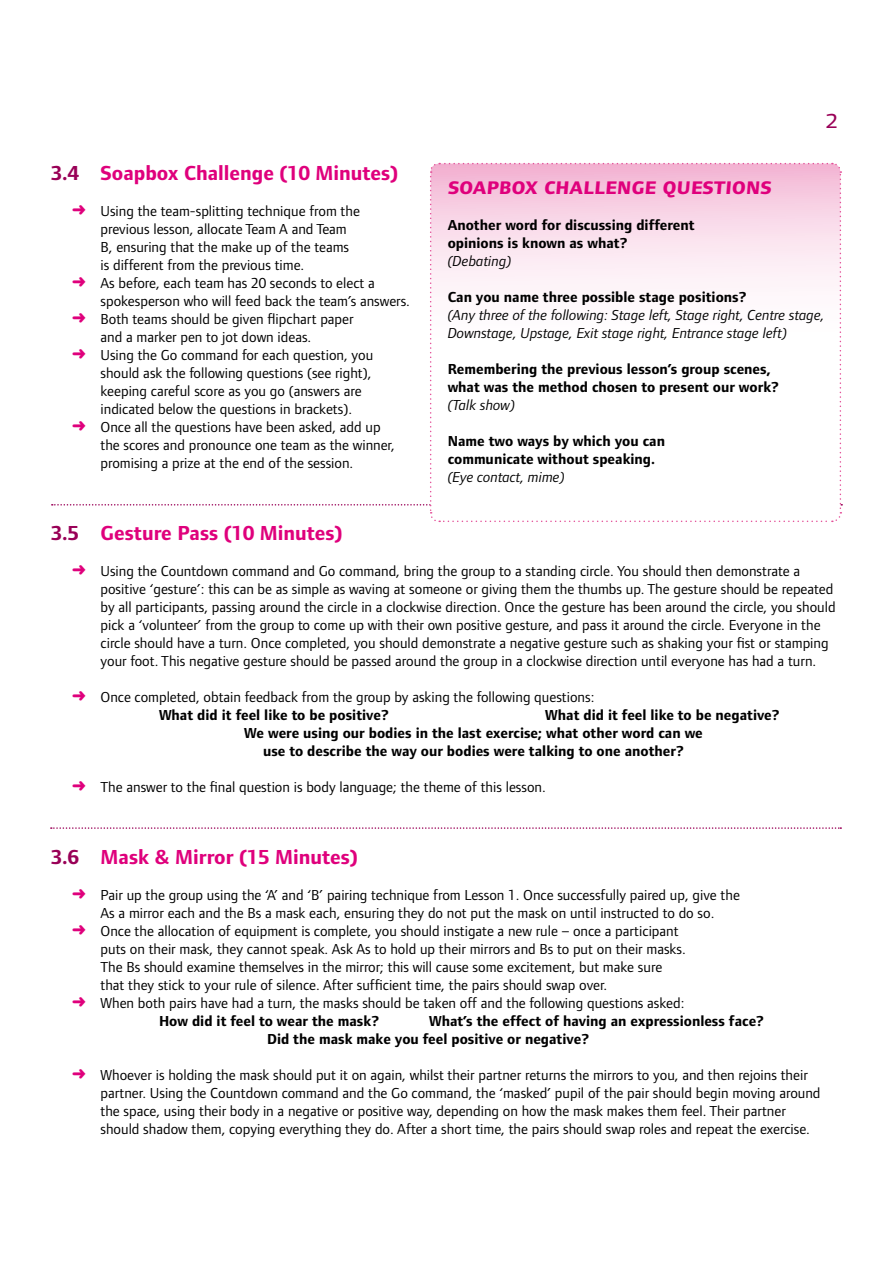
<style>
.page{position:relative;width:893px;height:1263px;background:#fff}
.page>*{position:absolute;margin:0;border:0;box-sizing:border-box;transform-origin:0 0}
.t1{font:27px "Foundry Form Sans Book SC";color:#990057}
.t2{font:24px "Foundry Form Sans Bold SC";color:#df007c}
.t3{font:700 21px "Foundry Form Sans";color:#df007c}
.t4{font:15px/18px "Foundry Form Sans";color:#000}
.t5{font:700 15px/18px "Foundry Form Sans";color:#000}
.t6{font:italic 15px/18px "Foundry Form Sans";color:#000}
.s1{color:#990057}
.s2{color:#df007c}
.s3{font-weight:700}
</style>
<div class="page">
<svg style="left:52px;top:162px;width:790px;height:361px"></svg>
<svg style="left:51px;top:827px;width:790px;height:2px"></svg>
<h3 class="t3" style="left:51px;top:161px;width:349px"><span class="s1">3.4</span> Soapbox Challenge (10 Minutes)</h3>
<p class="t4" style="left:72px;top:202px;width:289px"><span class="s2">➜</span> Using the team-splitting technique from the</p>
<p class="t4" style="left:101px;top:220px;width:248px">previous lesson, allocate Team A and Team</p>
<p class="t4" style="left:101px;top:238px;width:250px">B, ensuring that the make up of the teams</p>
<p class="t4" style="left:101px;top:256px;width:205px">is different from the previous time.</p>
<p class="t4" style="left:72px;top:274px;width:304px"><span class="s2">➜</span> As before, each team has 20 seconds to elect a</p>
<p class="t4" style="left:101px;top:292px;width:311px">spokesperson who will feed back the team’s answers.</p>
<p class="t4" style="left:72px;top:310px;width:283px"><span class="s2">➜</span> Both teams should be given flipchart paper</p>
<p class="t4" style="left:101px;top:328px;width:212px">and a marker pen to jot down ideas.</p>
<p class="t4" style="left:72px;top:346px;width:302px"><span class="s2">➜</span> Using the Go command for each question, you</p>
<p class="t4" style="left:101px;top:364px;width:273px">should ask the following questions (see right),</p>
<p class="t4" style="left:101px;top:382px;width:263px">keeping careful score as you go (answers are</p>
<p class="t4" style="left:101px;top:400px;width:253px">indicated below the questions in brackets).</p>
<p class="t4" style="left:72px;top:418px;width:310px"><span class="s2">➜</span> Once all the questions have been asked, add up</p>
<p class="t4" style="left:101px;top:436px;width:296px">the scores and pronounce one team as the winner,</p>
<p class="t4" style="left:101px;top:454px;width:254px">promising a prize at the end of the session.</p>
<h1 class="t1" style="left:826px;top:103px;width:13px">2</h1>
<h2 class="t2" style="left:448px;top:172px;width:327px">soapbox challenge questions</h2>
<p class="t5" style="left:448px;top:216px;width:249px">Another word for discussing different opinions is known as what?</p>
<p class="t6" style="left:448px;top:251px;width:65px">(Debating)</p>
<p class="t5" style="left:448px;top:288px;width:300px">Can you name three possible stage positions?</p>
<p class="t6" style="left:448px;top:305px;width:378px">(Any three of the following: Stage left, Stage right, Centre stage,<br>Downstage, Upstage, Exit stage right, Entrance stage left)</p>
<p class="t5" style="left:448px;top:360px;width:333px">Remembering the previous lesson’s group scenes, what was the method chosen to present our work?</p>
<p class="t6" style="left:448px;top:395px;width:69px">(Talk show)</p>
<p class="t5" style="left:448px;top:432px;width:219px">Name two ways by which you can communicate without speaking.</p>
<p class="t6" style="left:448px;top:467px;width:119px">(Eye contact, mime)</p>
<h3 class="t3" style="left:51px;top:521px;width:293px"><span class="s1">3.5</span> Gesture Pass (10 Minutes)</h3>
<p class="t4" style="left:101px;top:562px;width:736px;text-indent:-28px"><span class="s2">➜</span> Using the Countdown command and Go command, bring the group to a standing circle. You should then demonstrate a positive ‘gesture’: this can be as simple as waving at someone or giving them the thumbs up. The gesture should be repeated by all participants, passing around the circle in a clockwise direction. Once the gesture has been around the circle, you should pick a ‘volunteer’ from the group to come up with their own positive gesture, and pass it around the circle. Everyone in the circle should have a turn. Once completed, you should demonstrate a negative gesture such as shaking your fist or stamping your foot. This negative gesture should be passed around the group in a clockwise direction until everyone has had a turn.</p>
<p class="t4" style="left:159px;top:688px;width:437px;text-indent:-87px"><span class="s2">➜</span> Once completed, obtain feedback from the group by asking the following questions:<br><span class="s3">What did it feel like to be positive?</span></p>
<p class="t5" style="left:545px;top:706px;width:236px">What did it feel like to be negative?</p>
<p class="t5" style="left:244px;top:724px;width:460px">We were using our bodies in the last exercise; what other word can we</p>
<p class="t5" style="left:263px;top:742px;width:422px">use to describe the way our bodies were talking to one another?</p>
<p class="t4" style="left:72px;top:778px;width:475px"><span class="s2">➜</span> The answer to the final question is body language; the theme of this lesson.</p>
<h3 class="t3" style="left:51px;top:845px;width:308px"><span class="s1">3.6</span> Mask &amp; Mirror (15 Minutes)</h3>
<p class="t4" style="left:72px;top:886px;width:669px"><span class="s2">➜</span> Pair up the group using the ‘A’ and ‘B’ pairing technique from Lesson 1. Once successfully paired up, give the</p>
<p class="t4" style="left:101px;top:904px;width:615px">As a mirror each and the Bs a mask each, ensuring they do not put the mask on until instructed to do so.</p>
<p class="t4" style="left:72px;top:922px;width:608px"><span class="s2">➜</span> Once the allocation of equipment is complete, you should instigate a new rule – once a participant</p>
<p class="t4" style="left:101px;top:940px;width:587px">puts on their mask, they cannot speak. Ask As to hold up their mirrors and Bs to put on their masks.</p>
<p class="t4" style="left:101px;top:958px;width:563px">The Bs should examine themselves in the mirror; this will cause some excitement, but make sure</p>
<p class="t4" style="left:101px;top:976px;width:508px">that they stick to your rule of silence. After sufficient time, the pairs should swap over.</p>
<p class="t4" style="left:72px;top:994px;width:614px"><span class="s2">➜</span> When both pairs have had a turn, the masks should be taken off and the following questions asked:</p>
<p class="t5" style="left:159px;top:1012px;width:222px">How did it feel to wear the mask?</p>
<p class="t5" style="left:267px;top:1012px;width:499px;text-indent:162px">What’s the effect of having an expressionless face?<br>Did the mask make you feel positive or negative?</p>
<p class="t4" style="left:101px;top:1066px;width:721px;text-indent:-28px"><span class="s2">➜</span> Whoever is holding the mask should put it on again, whilst their partner returns the mirrors to you, and then rejoins their partner. Using the Countdown command and the Go command, the ‘masked’ pupil of the pair should begin moving around the space, using their body in a negative or positive way, depending on how the mask makes them feel. Their partner should shadow them, copying everything they do. After a short time, the pairs should swap roles and repeat the exercise.</p>
</div>
